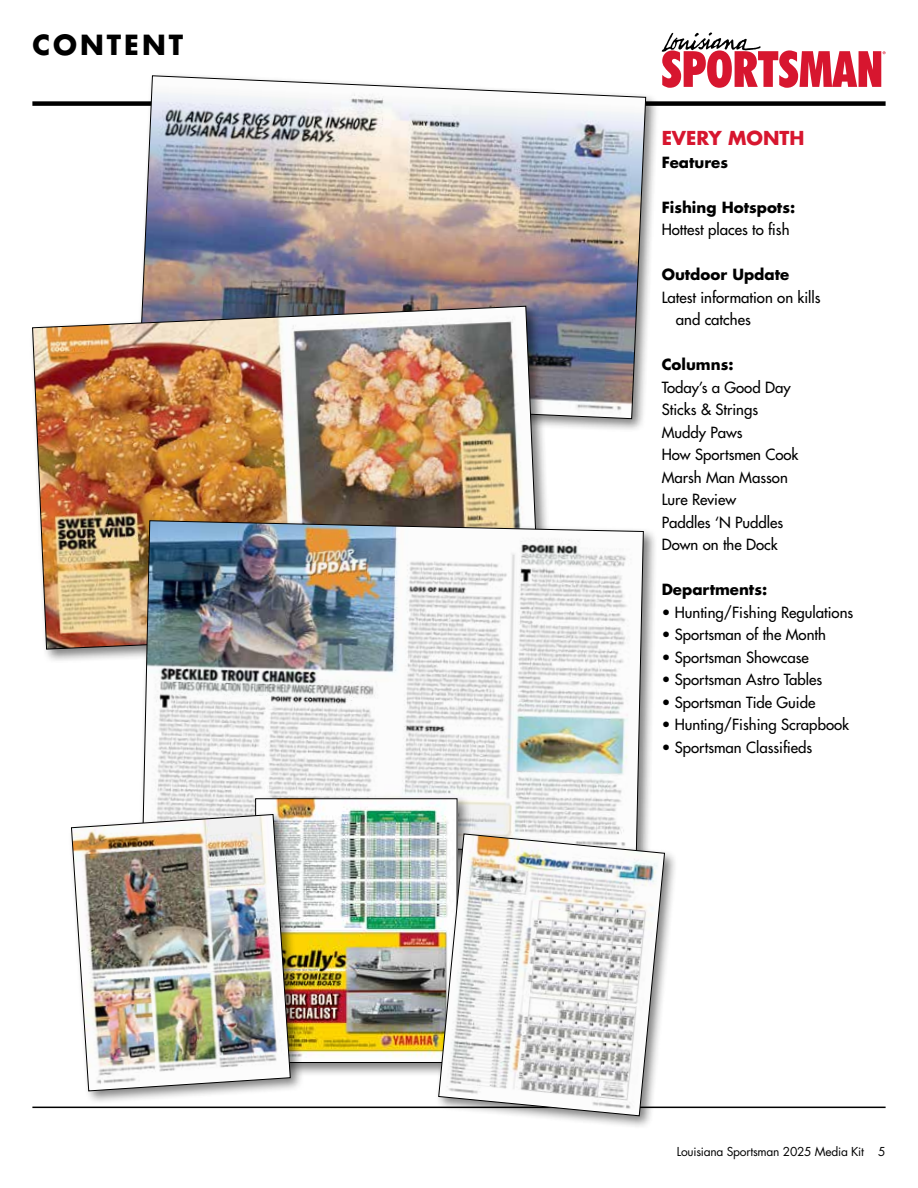
<style>
.page{position:relative;width:918px;height:1188px;background:#fff}
.page>*{position:absolute;margin:0;border:0;box-sizing:border-box;transform-origin:0 0}
.t1{font:700 27px "Futura Std";letter-spacing:.11em;color:#000}
.t2{font:700 18.75px "Futura Std";color:#d7162f}
.t3{font:500 15px/22.5px "Futura Std";color:#000}
.t4{font:700 15px "Futura Std";color:#000}
.t5{font:12px "Futura Std";letter-spacing:-.02em;color:#000}
</style>
<div class="page">
<hr style="left:32px;top:1107px;width:854px;height:1px;background:#000">
<div style="left:32px;top:101px;width:854px;height:5px;background:#000"></div>
<svg style="left:662px;top:32px;width:224px;height:56px"></svg>
<div style="left:135px;top:72px;width:525px;height:361px;background:#000;opacity:.5"></div>
<img style="left:138px;top:75px;width:508px;height:344px">
<div style="left:29px;top:303px;width:525px;height:360px;background:#000;opacity:.5"></div>
<img style="left:32px;top:306px;width:508px;height:344px">
<div style="left:139px;top:517px;width:519px;height:351px;background:#000;opacity:.5"></div>
<img style="left:142px;top:520px;width:502px;height:310px">
<div style="left:251px;top:795px;width:221px;height:282px;background:#000;opacity:.5"></div>
<img style="left:257px;top:801px;width:198px;height:260px">
<div style="left:68px;top:811px;width:236px;height:294px;background:#000;opacity:.5"></div>
<img style="left:71px;top:814px;width:220px;height:277px">
<div style="left:435px;top:830px;width:244px;height:300px;background:#000;opacity:.5"></div>
<svg style="left:438px;top:834px;width:227px;height:282px"></svg>
<h1 class="t1" style="left:32px;top:27px;width:152px">CONTENT</h1>
<p class="t2" style="left:662px;top:126px;width:144px">EVERY MONTH</p>
<p class="t4" style="left:662px;top:152px;width:68px">Features</p>
<p class="t4" style="left:662px;top:197px;width:135px">Fishing Hotspots:</p>
<p class="t3" style="left:662px;top:218px;width:129px">Hottest places to fish</p>
<p class="t4" style="left:662px;top:264px;width:129px">Outdoor Update</p>
<p class="t3" style="left:676px;top:286px;width:146px;text-indent:-14px">Latest information on kills and catches</p>
<p class="t4" style="left:662px;top:354px;width:73px">Columns:</p>
<p class="t3" style="left:662px;top:376px;width:138px">Today’s a Good Day<br>Sticks &amp; Strings<br>Muddy Paws<br>How Sportsmen Cook<br>Marsh Man Masson<br>Lure Review<br>Paddles ‘N Puddles<br>Down on the Dock</p>
<p class="t4" style="left:662px;top:579px;width:107px">Departments:</p>
<p class="t3" style="left:662px;top:601px;width:193px">• Hunting/Fishing Regulations</p>
<p class="t3" style="left:662px;top:623px;width:166px">• Sportsman of the Month</p>
<p class="t3" style="left:662px;top:646px;width:149px">• Sportsman Showcase</p>
<p class="t3" style="left:662px;top:668px;width:162px">• Sportsman Astro Tables</p>
<p class="t3" style="left:662px;top:691px;width:155px">• Sportsman Tide Guide</p>
<p class="t3" style="left:662px;top:713px;width:189px">• Hunting/Fishing Scrapbook</p>
<p class="t3" style="left:662px;top:736px;width:152px">• Sportsman Classifieds</p>
<p class="t5" style="left:677px;top:1144px;width:210px">Louisiana Sportsman 2025 Media Kit 5</p>
</div>
